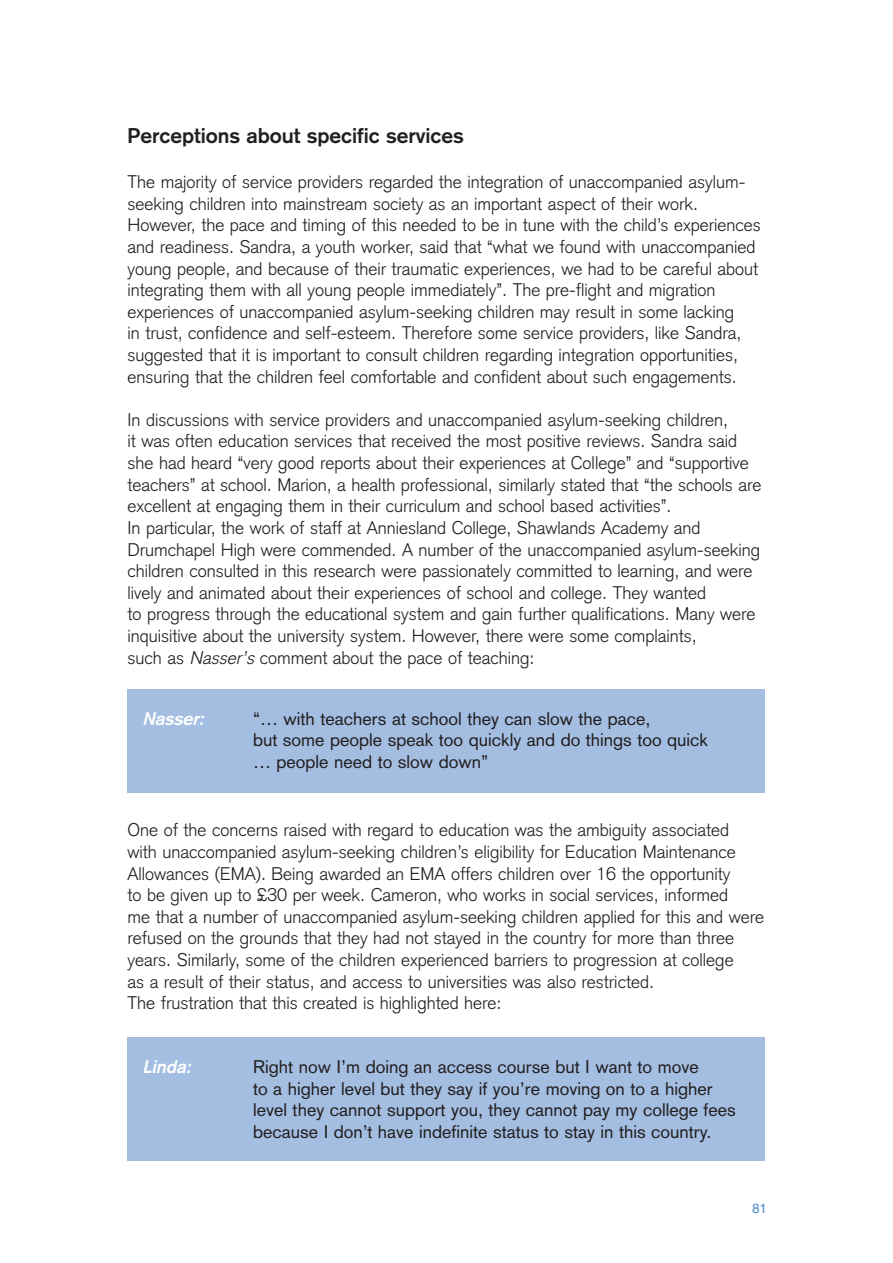
<style>
.page{position:relative;width:893px;height:1263px;background:#fff}
.page>*{position:absolute;margin:0;border:0;box-sizing:border-box;transform-origin:0 0}
.t1{font:700 21px "Akzidenz Grotesk";color:#231f20}
.t2{font:300 18px/21.6px "Akzidenz Grotesk";color:#231f20}
.t3{font:18px/21.6px "Akzidenz Grotesk";color:#231f20}
.t4{font:italic 700 18px "Akzidenz Grotesk";color:#fff}
.t5{font:13.5px "Helvetica";color:#5090cc}
.s1{font-style:italic}
</style>
<div class="page">
<div style="left:128px;top:689px;width:637px;height:104px;background:#a4bee2"></div>
<div style="left:128px;top:1037px;width:637px;height:124px;background:#a4bee2"></div>
<p class="t1" style="left:128px;top:128px;width:338px">Perceptions about specific services</p>
<p class="t2" style="left:128px;top:173px;width:635px">The majority of service providers regarded the integration of unaccompanied asylum&shy;seeking children into mainstream society as an important aspect of their work.<br>However, the pace and timing of this needed to be in tune with the child’s experiences and readiness. Sandra, a youth worker, said that “what we found with unaccompanied young people, and because of their traumatic experiences, we had to be careful about integrating them with all young people immediately”. The pre-flight and migration experiences of unaccompanied asylum-seeking children may result in some lacking<br>in trust, confidence and self-esteem. Therefore some service providers, like Sandra, suggested that it is important to consult children regarding integration opportunities, ensuring that the children feel comfortable and confident about such engagements.</p>
<p class="t2" style="left:128px;top:411px;width:635px">In discussions with service providers and unaccompanied asylum-seeking children,<br>it was often education services that received the most positive reviews. Sandra said she had heard “very good reports about their experiences at College” and “supportive teachers” at school. Marion, a health professional, similarly stated that “the schools are excellent at engaging them in their curriculum and school based activities”.<br>In particular, the work of staff at Anniesland College, Shawlands Academy and Drumchapel High were commended. A number of the unaccompanied asylum-seeking children consulted in this research were passionately committed to learning, and were lively and animated about their experiences of school and college. They wanted<br>to progress through the educational system and gain further qualifications. Many were inquisitive about the university system. However, there were some complaints,<br>such as <span class="s1">Nasser’s</span>comment about the pace of teaching:</p>
<p class="t4" style="left:143px;top:712px;width:66px">Nasser:</p>
<p class="t3" style="left:253px;top:710px;width:457px">“… with teachers at school they can slow the pace,<br>but some people speak too quickly and do things too quick … people need to slow down”</p>
<p class="t2" style="left:128px;top:821px;width:638px">One of the concerns raised with regard to education was the ambiguity associated<br>with unaccompanied asylum-seeking children’s eligibility for Education Maintenance Allowances (EMA). Being awarded an EMA offers children over 16 the opportunity<br>to be given up to £30 per week. Cameron, who works in social services, informed<br>me that a number of unaccompanied asylum-seeking children applied for this and were refused on the grounds that they had not stayed in the country for more than three years. Similarly, some of the children experienced barriers to progression at college<br>as a result of their status, and access to universities was also restricted.<br>The frustration that this created is highlighted here:</p>
<p class="t4" style="left:143px;top:1060px;width:53px">Linda:</p>
<p class="t3" style="left:253px;top:1058px;width:484px">Right now I’m doing an access course but I want to move<br>to a higher level but they say if you’re moving on to a higher level they cannot support you, they cannot pay my college fees because I don’t have indefinite status to stay in this country.</p>
<p class="t5" style="left:752px;top:1203px;width:17px">81</p>
</div>
